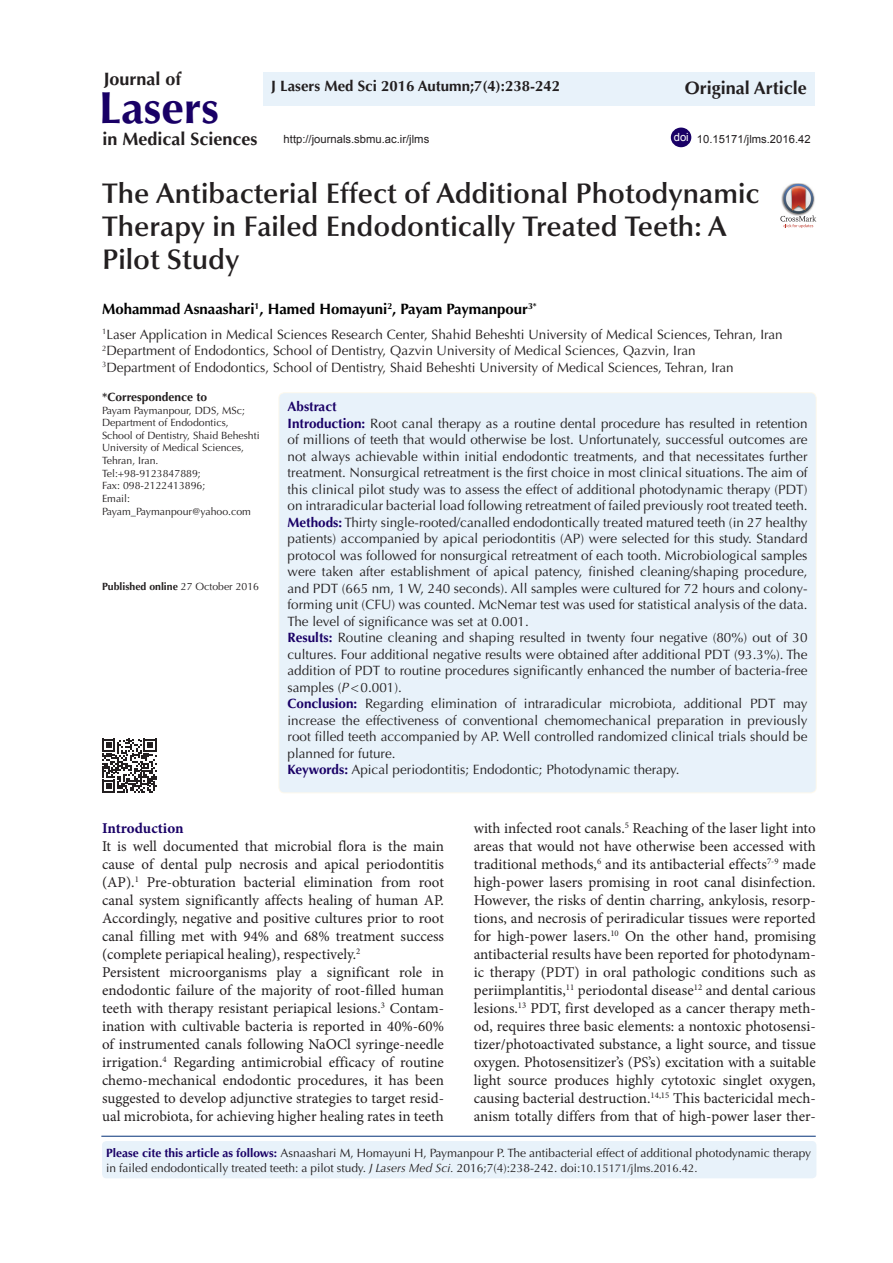
<style>
.page{position:relative;width:893px;height:1263px;background:#fff}
.page>*{position:absolute;margin:0;border:0;box-sizing:border-box;transform-origin:0 0}
.t1{font:700 45px "Optima LT Std";color:#190066}
.t2{font:600 28.5px/33px "Optima LT Std";color:#231f20}
.t3{font:700 18px "Optima LT Std";color:#231f20}
.t4{font:15px/18px "Minion Pro";color:#231f20;text-align:justify}
.t5{font:700 15px "Optima LT Std";color:#000}
.t6{font:700 15px "Optima LT Std";color:#231f20}
.t7{font:700 15px "Minion Pro";letter-spacing:-.005em;color:#190066}
.t8{font:13.5px/16.5px "Optima LT Std";color:#231f20;text-align:justify}
.Default{font:700 13.5px "Optima LT Std";color:#190066}
.t9{font:12px/15px "Optima LT Std";color:#231f20}
.t10{font:700 12px "Optima LT Std";color:#231f20}
.t11{font:11.25px "Arial";color:#231f20}
.t12{font:11.25px "Arial";color:#fff}
.t13{font:10.5px/12.6px "Optima LT Std";color:#231f20}
.t14{font:700 10.5px "Optima LT Std";color:#231f20}
.s1{font-weight:700;color:#190066}
.s2{font-style:italic}
.s3{font-weight:400}
.s4{font-size:11.25px}
</style>
<div class="page">
<hr style="left:101px;top:1136px;width:715px;height:1px;background:#053278">
<div style="left:102px;top:1141px;width:714px;height:37px;background:#e8f2fa;border-radius:4px"></div>
<img style="left:792px;top:183px;width:12px;height:1px">
<svg style="left:780px;top:184px;width:36px;height:44px"></svg>
<div style="left:649px;top:72px;width:166px;height:34px;background:#e8f2fa"></div>
<div style="left:671px;top:128px;width:20px;height:19px;background:#190066;border-radius:50%"></div>
<div style="left:279px;top:393px;width:537px;height:400px;background:#e8f2fa;border-radius:6px"></div>
<svg style="left:102px;top:738px;width:54px;height:55px"></svg>
<div style="left:263px;top:72px;width:386px;height:34px;background:#e8f2fa"></div>
<p class="t3" style="left:104px;top:68px;width:79px">Journal of</p>
<p class="t1" style="left:99px;top:81px;width:122px">Lasers</p>
<p class="t3" style="left:103px;top:129px;width:157px">in Medical Sciences</p>
<p class="t3" style="left:685px;top:77px;width:124px">Original Article</p>
<p class="t12" style="left:674px;top:130px;width:17px">doi</p>
<p class="t11" style="left:697px;top:131px;width:115px">10.15171/jlms.2016.42</p>
<p class="t2" style="left:102px;top:177px;width:659px">The Antibacterial Effect of Additional Photodynamic<br>Therapy in Failed Endodontically Treated Teeth: A<br>Pilot Study</p>
<p class="t5" style="left:102px;top:300px;width:436px">Mohammad Asnaashari<sup>1</sup>, Hamed Homayuni<sup>2</sup>, Payam Paymanpour<sup>3*</sup></p>
<p class="t8" style="left:102px;top:326px;width:682px"><sup>1</sup>Laser Application in Medical Sciences Research Center, Shahid Beheshti University of Medical Sciences, Tehran, Iran</p>
<p class="t8" style="left:102px;top:343px;width:595px"><sup>2</sup>Department of Endodontics, School of Dentistry, Qazvin University of Medical Sciences, Qazvin, Iran</p>
<p class="t8" style="left:102px;top:359px;width:633px"><sup>3</sup>Department of Endodontics, School of Dentistry, Shaid Beheshti University of Medical Sciences, Tehran, Iran</p>
<p class="Default" style="left:288px;top:399px;width:51px">Abstract</p>
<p class="t8" style="left:288px;top:415px;width:522px"><span class="s1">Introduction:</span> Root canal therapy as a routine dental procedure has resulted in retention of millions of teeth that would otherwise be lost. Unfortunately, successful outcomes are not always achievable within initial endodontic treatments, and that necessitates further treatment. Nonsurgical retreatment is the first choice in most clinical situations. The aim of this clinical pilot study was to assess the effect of additional photodynamic therapy (PDT) on intraradicular bacterial load following retreatment of failed previously root treated teeth.</p>
<p class="t8" style="left:288px;top:514px;width:522px"><span class="s1">Methods:</span> Thirty single-rooted/canalled endodontically treated matured teeth (in 27 healthy patients) accompanied by apical periodontitis (AP) were selected for this study. Standard protocol was followed for nonsurgical retreatment of each tooth. Microbiological samples were taken after establishment of apical patency, finished cleaning/shaping procedure, and PDT (665 nm, 1 W, 240 seconds). All samples were cultured for 72 hours and colony&shy;forming unit (CFU) was counted. McNemar test was used for statistical analysis of the data.<br>The level of significance was set at 0.001.</p>
<p class="t8" style="left:288px;top:630px;width:522px"><span class="s1">Results:</span> Routine cleaning and shaping resulted in twenty four negative (80%) out of 30 cultures. Four additional negative results were obtained after additional PDT (93.3%). The addition of PDT to routine procedures significantly enhanced the number of bacteria-free samples (<span class="s2">P</span>&lt;0.001).</p>
<p class="t8" style="left:288px;top:696px;width:522px"><span class="s1">Conclusion:</span> Regarding elimination of intraradicular microbiota, additional PDT may increase the effectiveness of conventional chemomechanical preparation in previously root filled teeth accompanied by AP. Well controlled randomized clinical trials should be planned for future.</p>
<p class="t8" style="left:288px;top:762px;width:393px"><span class="s1">Keywords:</span> Apical periodontitis; Endodontic; Photodynamic therapy.</p>
<p class="t6" style="left:271px;top:78px;width:291px">J Lasers Med Sci 2016 Autumn;7(4):238-242</p>
<p class="t11" style="left:284px;top:132px;width:147px">http://journals.sbmu.ac.ir/jlms</p>
<p class="t10" style="left:102px;top:390px;width:107px">*Correspondence to</p>
<p class="t13" style="left:102px;top:404px;width:159px">Payam Paymanpour, DDS, MSc;<br>Department of Endodontics,<br>School of Dentistry, Shaid Beheshti<br>University of Medical Sciences,<br>Tehran, Iran.</p>
<p class="t13" style="left:102px;top:467px;width:100px">Tel:+98-9123847889;</p>
<p class="t13" style="left:102px;top:480px;width:105px">Fax: 098-2122413896;</p>
<p class="t13" style="left:102px;top:492px;width:30px">Email:</p>
<p class="t13" style="left:102px;top:505px;width:150px">Payam_Paymanpour@yahoo.com</p>
<p class="t14" style="left:102px;top:580px;width:159px">Published online <span class="s3">27 October 2016</span></p>
<p class="t7" style="left:102px;top:817px;width:83px">Introduction</p>
<p class="t4" style="left:102px;top:837px;width:343px">It is well documented that microbial flora is the main cause of dental pulp necrosis and apical periodontitis (AP).<sup>1</sup> Pre-obturation bacterial elimination from root canal system significantly affects healing of human AP.<br>Accordingly, negative and positive cultures prior to root canal filling met with 94% and 68% treatment success (complete periapical healing), respectively.<sup>2</sup></p>
<p class="t4" style="left:102px;top:963px;width:343px">Persistent microorganisms play a significant role in endodontic failure of the majority of root-filled human teeth with therapy resistant periapical lesions.<sup>3</sup> Contam&shy;ination with cultivable bacteria is reported in 40%-60% of instrumented canals following NaOCl syringe-needle irrigation.<sup>4</sup> Regarding antimicrobial efficacy of routine chemo-mechanical endodontic procedures, it has been suggested to develop adjunctive strategies to target resid&shy;ual microbiota, for achieving higher healing rates in teeth</p>
<p class="t4" style="left:474px;top:819px;width:343px">with infected root canals.<sup>5</sup> Reaching of the laser light into areas that would not have otherwise been accessed with traditional methods,<sup>6</sup> and its antibacterial effects<sup>7-9</sup> made high-power lasers promising in root canal disinfection.<br>However, the risks of dentin charring, ankylosis, resorp&shy;tions, and necrosis of periradicular tissues were reported for high-power lasers.<sup>10</sup> On the other hand, promising antibacterial results have been reported for photodynam&shy;ic therapy (PDT) in oral pathologic conditions such as periimplantitis,<sup>11</sup> periodontal disease<sup>12</sup> and dental carious lesions.<sup>13</sup> PDT, first developed as a cancer therapy meth&shy;od, requires three basic elements: a nontoxic photosensi&shy;tizer/photoactivated substance, a light source, and tissue oxygen. Photosensitizer’s (PS’s) excitation with a suitable light source produces highly cytotoxic singlet oxygen, causing bacterial destruction.<sup>14,15</sup> This bactericidal mech&shy;anism totally differs from that of high-power laser ther-</p>
<p class="t9" style="left:106px;top:1145px;width:706px"><span class="s1">Please cite this article as follows:</span> Asnaashari M, Homayuni H, Paymanpour P. The antibacterial effect of additional photodynamic therapy in failed endodontically treated teeth: a pilot study. <span class="s2">J Lasers Med Sci.</span> 2016;7(4):238-242. doi:<span class="s4">10.15171/jlms.2016.42.</span></p>
</div>
